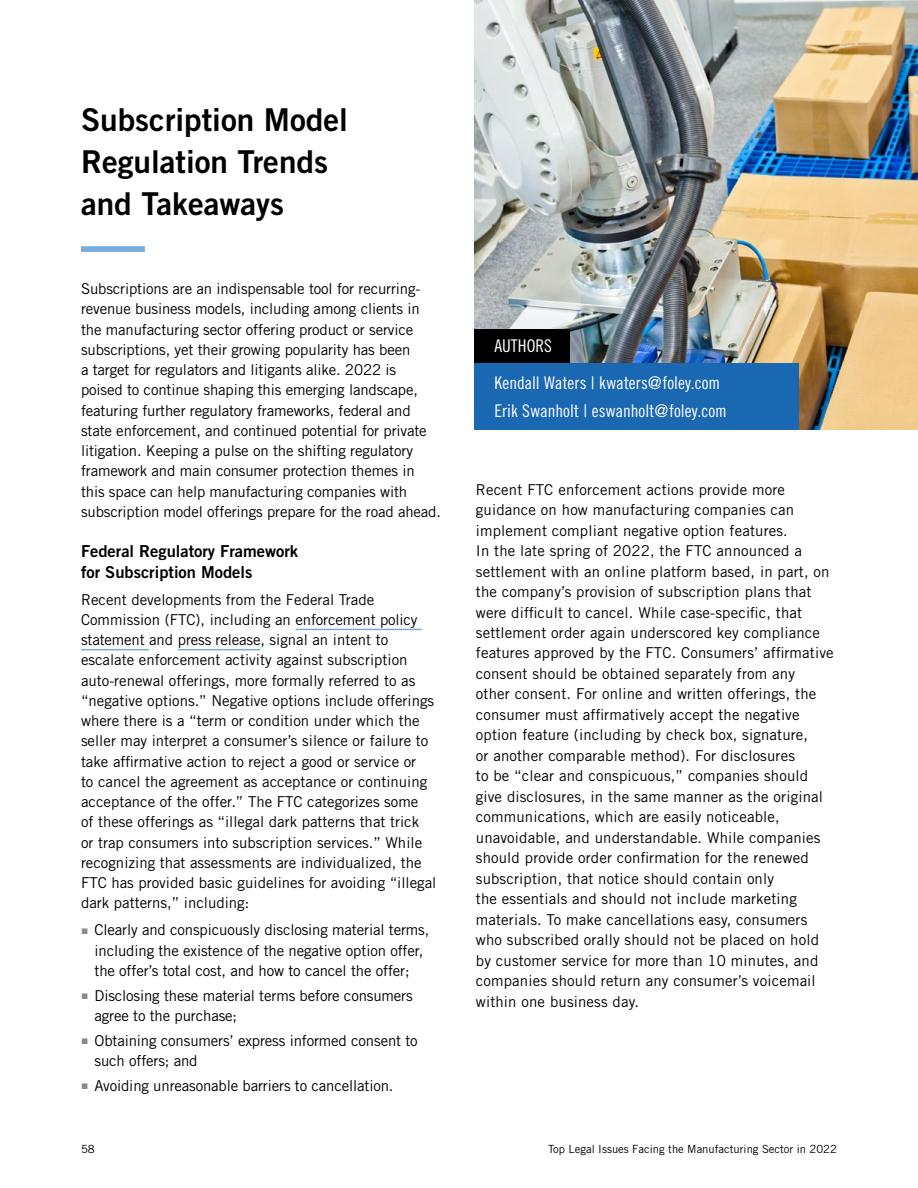
<style>
.page{position:relative;width:918px;height:1188px;background:#fff}
.page>*{position:absolute;margin:0;border:0;box-sizing:border-box;transform-origin:0 0}
.t1{font:31.5px/42px "Trade Gothic LT Std Bd 2";color:#000}
.t2{font:17.55px/36.6px "Trade Gothic LT Std Cn 18";letter-spacing:.005em;color:#fff}
.t3{font:16.5px/20.2px "Trade Gothic LT Std Bd 2";color:#000}
.t4{font:15px/20.2px "Trade Gothic LT Std";color:#000}
.t5{font:11.25px "Trade Gothic LT Std";color:#000}
.s1{font-family:"Arial";font-size:12px;color:#888b8d}
</style>
<div class="page">
<img style="left:475px;top:0;width:443px;height:430px">
<div style="left:475px;top:329px;width:95px;height:34px;background:#000"></div>
<div style="left:475px;top:363px;width:324px;height:67px;background:#1a67b2"></div>
<hr style="left:296px;top:629px;width:126px;height:1px;background:#78abdc">
<hr style="left:81px;top:649px;width:68px;height:1px;background:#78abdc">
<hr style="left:178px;top:649px;width:82px;height:1px;background:#78abdc">
<div style="left:81px;top:246px;width:64px;height:6px;background:#78acdd"></div>
<h1 class="t1" style="left:81px;top:98px;width:268px">Subscription Model<br>Regulation Trends and Takeaways</h1>
<p class="t4" style="left:81px;top:279px;width:362px">Subscriptions are an indispensable tool for recurring&shy;revenue business models, including among clients in the manufacturing sector offering product or service subscriptions, yet their growing popularity has been<br>a target for regulators and litigants alike. 2022 is poised to continue shaping this emerging landscape, featuring further regulatory frameworks, federal and state enforcement, and continued potential for private litigation. Keeping a pulse on the shifting regulatory framework and main consumer protection themes in this space can help manufacturing companies with subscription model offerings prepare for the road ahead.</p>
<p class="t3" style="left:81px;top:541px;width:219px">Federal Regulatory Framework for Subscription Models</p>
<p class="t4" style="left:81px;top:589px;width:357px">Recent developments from the Federal Trade Commission (FTC), including an enforcement policy statement and press release, signal an intent to escalate enforcement activity against subscription auto-renewal offerings, more formally referred to as “negative options.” Negative options include offerings where there is a “term or condition under which the seller may interpret a consumer’s silence or failure to take affirmative action to reject a good or service or<br>to cancel the agreement as acceptance or continuing acceptance of the offer.” The FTC categorizes some<br>of these offerings as “illegal dark patterns that trick<br>or trap consumers into subscription services.” While recognizing that assessments are individualized, the FTC has provided basic guidelines for avoiding “illegal dark patterns,” including:</p>
<p class="t4" style="left:81px;top:920px;width:350px;text-align:center"><span class="s1">■</span> Clearly and conspicuously disclosing material terms, including the existence of the negative option offer, the offer’s total cost, and how to cancel the offer;</p>
<p class="t4" style="left:94px;top:985px;width:320px;text-indent:-14px"><span class="s1">■</span> Disclosing these material terms before consumers agree to the purchase;</p>
<p class="t4" style="left:94px;top:1030px;width:325px;text-indent:-14px"><span class="s1">■</span> Obtaining consumers’ express informed consent to such offers; and</p>
<p class="t4" style="left:81px;top:1075px;width:314px"><span class="s1">■</span> Avoiding unreasonable barriers to cancellation.</p>
<p class="t2" style="left:494px;top:328px;width:227px">AUTHORS<br>Kendall Waters | kwaters@foley.com</p>
<p class="t2" style="left:494px;top:392px;width:234px">Erik Swanholt | eswanholt@foley.com</p>
<p class="t4" style="left:476px;top:479px;width:359px">Recent FTC enforcement actions provide more guidance on how manufacturing companies can implement compliant negative option features.<br>In the late spring of 2022, the FTC announced a settlement with an online platform based, in part, on the company’s provision of subscription plans that were difficult to cancel. While case-specific, that settlement order again underscored key compliance features approved by the FTC. Consumers’ affirmative consent should be obtained separately from any<br>other consent. For online and written offerings, the consumer must affirmatively accept the negative option feature (including by check box, signature,<br>or another comparable method). For disclosures<br>to be “clear and conspicuous,” companies should give disclosures, in the same manner as the original communications, which are easily noticeable, unavoidable, and understandable. While companies should provide order confirmation for the renewed subscription, that notice should contain only<br>the essentials and should not include marketing materials. To make cancellations easy, consumers who subscribed orally should not be placed on hold by customer service for more than 10 minutes, and companies should return any consumer’s voicemail within one business day.</p>
<p class="t5" style="left:81px;top:1142px;width:15px">58</p>
<p class="t5" style="left:548px;top:1142px;width:290px">Top Legal Issues Facing the Manufacturing Sector in 2022</p>
</div>
